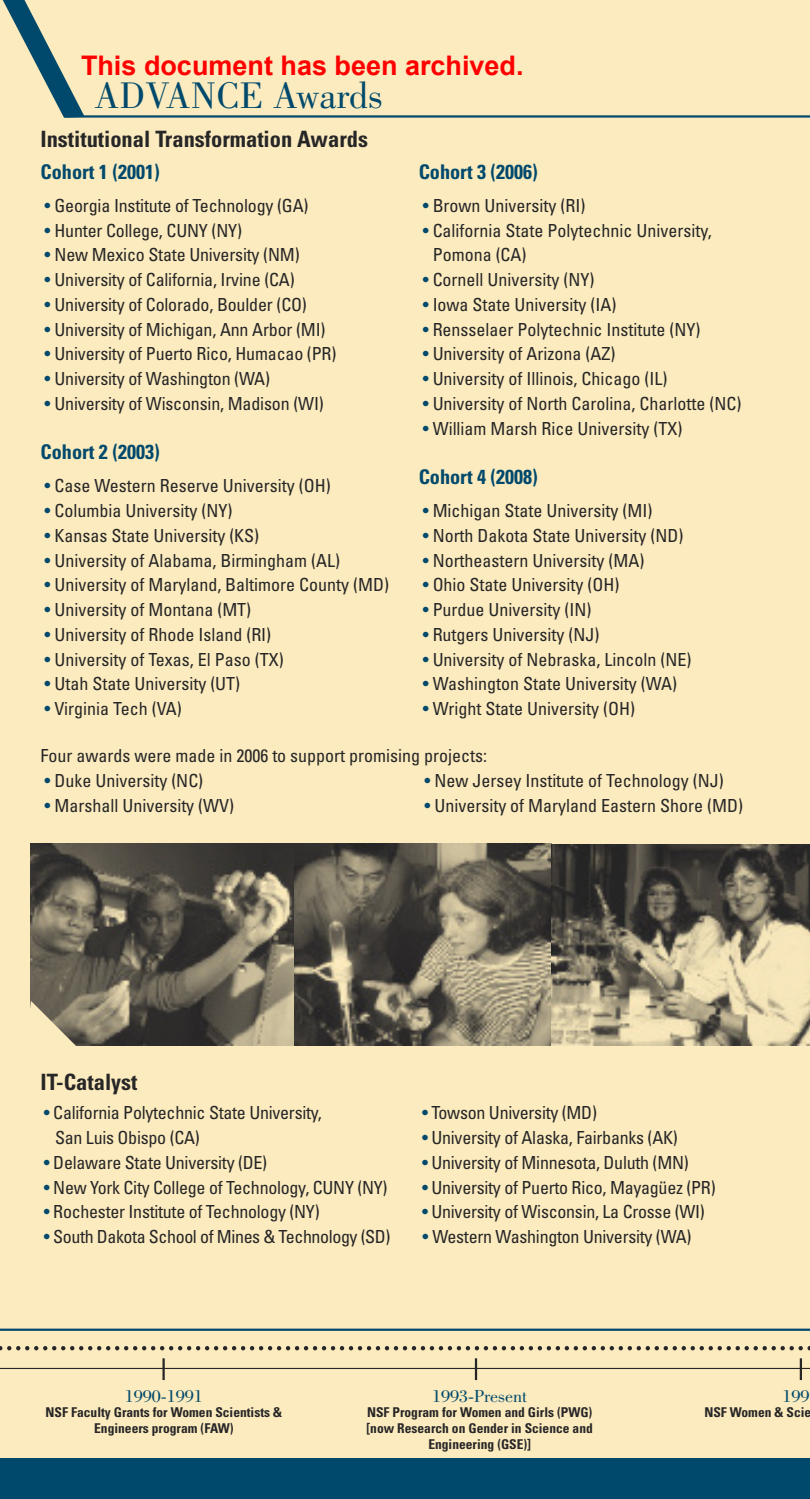
<style>
.page{position:relative;width:810px;height:1499px;background:#fff}
.page>*{position:absolute;margin:0;border:0;box-sizing:border-box;transform-origin:0 0}
.t1{font:38.25px "Bodoni";color:#00496c}
.t2{font:700 27px "Arial";color:#f00}
.t3{font:700 condensed 22.5px "Univers";color:#272627}
.t4{font:700 condensed 20.25px "Univers";color:#00496c}
.t5{font:condensed 18px "Univers";color:#272627}
.t6{font:condensed 18px "Univers";letter-spacing:-.025em;color:#272627}
.t7{font:18px "Bodoni";color:#00496c}
.t8{font:700 condensed 13.5px "Univers";color:#272627}
.s1{color:#00496c}
</style>
<div class="page">
<div style="left:0;top:0;width:810px;height:1498px;background:#fbebbe"></div>
<svg style="left:0;top:1346px;width:810px;height:4px"></svg>
<hr style="left:0;top:1367px;width:810px;height:2px;background:#272627">
<hr style="left:162px;top:1358px;width:3px;height:22px;background:#272627">
<hr style="left:475px;top:1358px;width:2px;height:22px;background:#272627">
<hr style="left:800px;top:1358px;width:2px;height:22px;background:#272627">
<div style="left:0;top:1458px;width:810px;height:40px;background:#00496c"></div>
<hr style="left:66px;top:115px;width:744px;height:3px;background:#00496c">
<svg style="left:2px;top:0;width:83px;height:118px"></svg>
<hr style="left:0;top:1328px;width:810px;height:2px;background:#00496c">
<img style="left:293px;top:844px;width:517px;height:201px">
<svg style="left:31px;top:844px;width:262px;height:201px;background:#655f52"></svg>
<svg style="left:30px;top:1000px;width:48px;height:46px"></svg>
<h2 class="t2" style="left:81px;top:47px;width:444px">This document has been archived.</h2>
<h2 class="t1" style="left:94px;top:81px;width:291px">ADVANCE Awards</h2>
<h5 class="t3" style="left:40px;top:131px;width:329px">Institutional Transformation Awards</h5>
<p class="t4" style="left:41px;top:164px;width:121px">Cohort 1 (2001)</p>
<p class="t4" style="left:419px;top:164px;width:121px">Cohort 3 (2006)</p>
<p class="t5" style="left:45px;top:199px;width:266px"><span class="s1">•</span> Georgia Institute of Technology (GA)</p>
<p class="t5" style="left:423px;top:199px;width:164px"><span class="s1">•</span> Brown University (RI)</p>
<p class="t5" style="left:45px;top:223px;width:199px"><span class="s1">•</span> Hunter College, CUNY (NY)</p>
<p class="t5" style="left:423px;top:223px;width:291px"><span class="s1">•</span> California State Polytechnic University,</p>
<p class="t5" style="left:45px;top:248px;width:257px"><span class="s1">•</span> New Mexico State University (NM)</p>
<p class="t5" style="left:433px;top:248px;width:95px">Pomona (CA)</p>
<p class="t5" style="left:45px;top:273px;width:252px"><span class="s1">•</span> University of California, Irvine (CA)</p>
<p class="t5" style="left:423px;top:273px;width:173px"><span class="s1">•</span> Cornell University (NY)</p>
<p class="t5" style="left:45px;top:298px;width:264px"><span class="s1">•</span> University of Colorado, Boulder (CO)</p>
<p class="t5" style="left:423px;top:298px;width:195px"><span class="s1">•</span> Iowa State University (IA)</p>
<p class="t5" style="left:45px;top:322px;width:283px"><span class="s1">•</span> University of Michigan, Ann Arbor (MI)</p>
<p class="t5" style="left:423px;top:322px;width:279px"><span class="s1">•</span> Rensselaer Polytechnic Institute (NY)</p>
<p class="t5" style="left:45px;top:347px;width:293px"><span class="s1">•</span> University of Puerto Rico, Humacao (PR)</p>
<p class="t5" style="left:423px;top:347px;width:194px"><span class="s1">•</span> University of Arizona (AZ)</p>
<p class="t5" style="left:45px;top:372px;width:227px"><span class="s1">•</span> University of Washington (WA)</p>
<p class="t5" style="left:423px;top:372px;width:246px"><span class="s1">•</span> University of Illinois, Chicago (IL)</p>
<p class="t5" style="left:45px;top:397px;width:281px"><span class="s1">•</span> University of Wisconsin, Madison (WI)</p>
<p class="t5" style="left:423px;top:397px;width:320px"><span class="s1">•</span> University of North Carolina, Charlotte (NC)</p>
<p class="t5" style="left:423px;top:421px;width:261px"><span class="s1">•</span> William Marsh Rice University (TX)</p>
<p class="t4" style="left:41px;top:445px;width:121px">Cohort 2 (2003)</p>
<p class="t4" style="left:419px;top:469px;width:121px">Cohort 4 (2008)</p>
<p class="t5" style="left:45px;top:479px;width:288px"><span class="s1">•</span> Case Western Reserve University (OH)</p>
<p class="t5" style="left:45px;top:504px;width:189px"><span class="s1">•</span> Columbia University (NY)</p>
<p class="t5" style="left:423px;top:504px;width:231px"><span class="s1">•</span> Michigan State University (MI)</p>
<p class="t5" style="left:45px;top:529px;width:216px"><span class="s1">•</span> Kansas State University (KS)</p>
<p class="t5" style="left:423px;top:529px;width:262px"><span class="s1">•</span> North Dakota State University (ND)</p>
<p class="t5" style="left:45px;top:553px;width:297px"><span class="s1">•</span> University of Alabama, Birmingham (AL)</p>
<p class="t5" style="left:423px;top:553px;width:223px"><span class="s1">•</span> Northeastern University (MA)</p>
<p class="t5" style="left:45px;top:578px;width:346px"><span class="s1">•</span> University of Maryland, Baltimore County (MD)</p>
<p class="t5" style="left:423px;top:578px;width:198px"><span class="s1">•</span> Ohio State University (OH)</p>
<p class="t5" style="left:45px;top:603px;width:208px"><span class="s1">•</span> University of Montana (MT)</p>
<p class="t5" style="left:423px;top:603px;width:170px"><span class="s1">•</span> Purdue University (IN)</p>
<p class="t5" style="left:45px;top:628px;width:228px"><span class="s1">•</span> University of Rhode Island (RI)</p>
<p class="t5" style="left:423px;top:628px;width:178px"><span class="s1">•</span> Rutgers University (NJ)</p>
<p class="t5" style="left:45px;top:652px;width:241px"><span class="s1">•</span> University of Texas, El Paso (TX)</p>
<p class="t5" style="left:423px;top:652px;width:270px"><span class="s1">•</span> University of Nebraska, Lincoln (NE)</p>
<p class="t5" style="left:45px;top:677px;width:197px"><span class="s1">•</span> Utah State University (UT)</p>
<p class="t5" style="left:423px;top:677px;width:256px"><span class="s1">•</span> Washington State University (WA)</p>
<p class="t5" style="left:45px;top:702px;width:139px"><span class="s1">•</span> Virginia Tech (VA)</p>
<p class="t5" style="left:423px;top:702px;width:214px"><span class="s1">•</span> Wright State University (OH)</p>
<p class="t5" style="left:41px;top:749px;width:448px">Four awards were made in 2006 to support promising projects:</p>
<p class="t5" style="left:44px;top:774px;width:160px"><span class="s1">•</span> Duke University (NC)</p>
<p class="t5" style="left:424px;top:774px;width:301px"><span class="s1">•</span> New Jersey Institute of Technology (NJ)</p>
<p class="t5" style="left:44px;top:798px;width:191px"><span class="s1">•</span> Marshall University (WV)</p>
<p class="t5" style="left:424px;top:798px;width:320px"><span class="s1">•</span> University of Maryland Eastern Shore (MD)</p>
<p class="t3" style="left:41px;top:1073px;width:98px">IT-Catalyst</p>
<p class="t5" style="left:44px;top:1106px;width:279px"><span class="s1">•</span> California Polytechnic State University,</p>
<p class="t5" style="left:422px;top:1106px;width:176px"><span class="s1">•</span> Towson University (MD)</p>
<p class="t5" style="left:55px;top:1131px;width:146px">San Luis Obispo (CA)</p>
<p class="t5" style="left:422px;top:1131px;width:257px"><span class="s1">•</span> University of Alaska, Fairbanks (AK)</p>
<p class="t5" style="left:44px;top:1155px;width:225px"><span class="s1">•</span> Delaware State University (DE)</p>
<p class="t5" style="left:422px;top:1155px;width:268px"><span class="s1">•</span> University of Minnesota, Duluth (MN)</p>
<p class="t5" style="left:44px;top:1180px;width:345px"><span class="s1">•</span> New York City College of Technology, CUNY (NY)</p>
<p class="t5" style="left:422px;top:1180px;width:295px"><span class="s1">•</span> University of Puerto Rico, Mayagüez (PR)</p>
<p class="t5" style="left:44px;top:1205px;width:277px"><span class="s1">•</span> Rochester Institute of Technology (NY)</p>
<p class="t5" style="left:422px;top:1205px;width:284px"><span class="s1">•</span> University of Wisconsin, La Crosse (WI)</p>
<p class="t6" style="left:44px;top:1230px;width:348px"><span class="s1">•</span> South Dakota School of Mines &amp; Technology (SD)</p>
<p class="t5" style="left:422px;top:1230px;width:271px"><span class="s1">•</span> Western Washington University (WA)</p>
<p class="t7" style="left:125px;top:1389px;width:79px">1990-1991</p>
<p class="t7" style="left:432px;top:1389px;width:96px">1993-Present</p>
<p class="t7" style="left:783px;top:1389px;width:28px">199</p>
<p class="t8" style="left:46px;top:1407px;width:238px">NSF Faculty Grants for Women Scientists &amp;</p>
<p class="t8" style="left:367px;top:1407px;width:227px">NSF Program for Women and Girls (PWG)</p>
<p class="t8" style="left:704px;top:1407px;width:108px">NSF Women &amp; Scie</p>
<p class="t8" style="left:94px;top:1423px;width:141px">Engineers program (FAW)</p>
<p class="t8" style="left:367px;top:1423px;width:228px">[now Research on Gender in Science and</p>
<p class="t8" style="left:428px;top:1439px;width:104px">Engineering (GSE)]</p>
</div>
